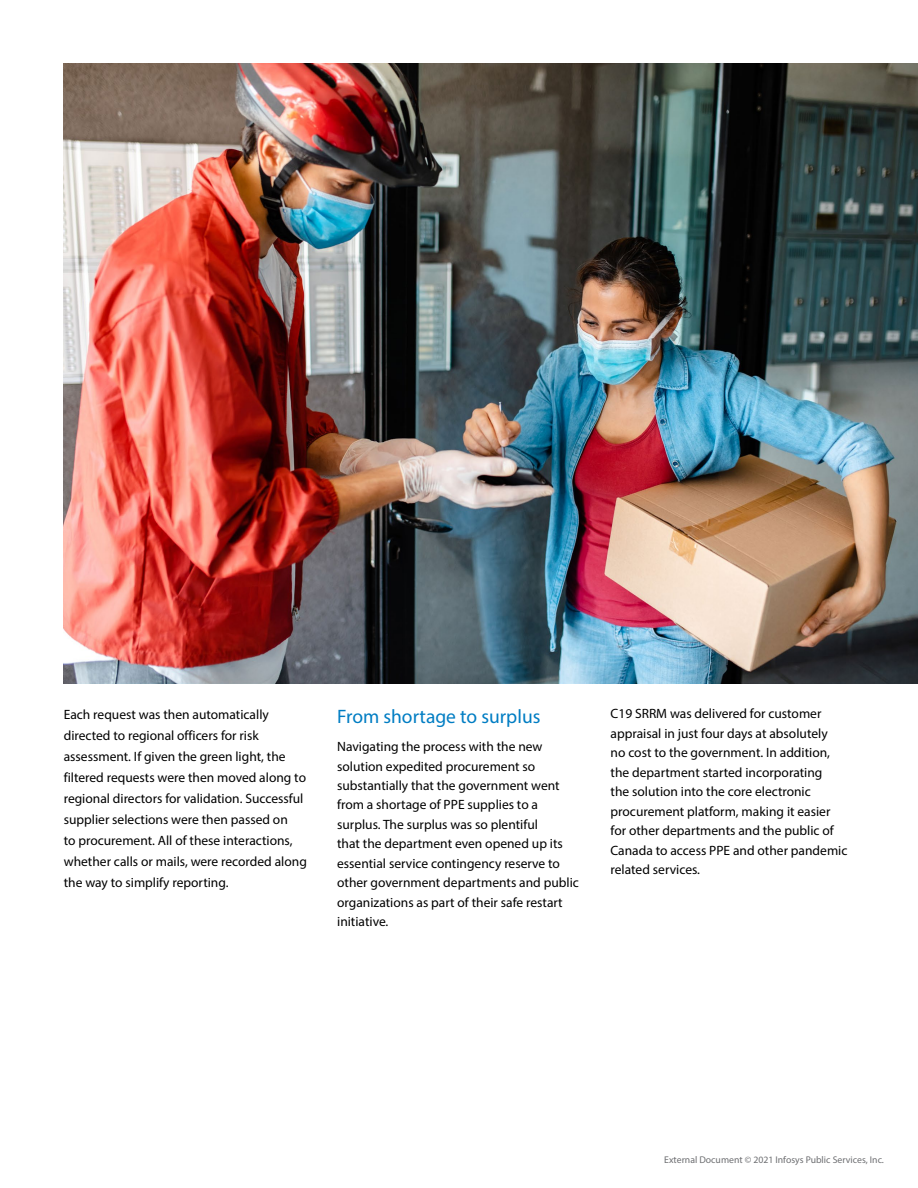
<style>
.page{position:relative;width:918px;height:1188px;background:#fff}
.page>*{position:absolute;margin:0;border:0;box-sizing:border-box;transform-origin:0 0}
.t1{font:19.5px "Myriad Pro";color:#007dc3}
.t2{font:13.5px/19.5px "Myriad Pro";color:#000}
.t3{font:9.75px "Myriad Pro";color:#6d6e71}
</style>
<div class="page">
<img style="left:64px;top:64px;width:854px;height:619px">
<p class="t2" style="left:64px;top:703px;width:245px;line-height:21px">Each request was then automatically directed to regional officers for risk assessment. If given the green light, the filtered requests were then moved along to regional directors for validation. Successful supplier selections were then passed on<br>to procurement. All of these interactions, whether calls or mails, were recorded along the way to simplify reporting.</p>
<h1 class="t1" style="left:337px;top:704px;width:205px">From shortage to surplus</h1>
<p class="t2" style="left:337px;top:737px;width:243px">Navigating the process with the new solution expedited procurement so substantially that the government went from a shortage of PPE supplies to a surplus. The surplus was so plentiful<br>that the department even opened up its essential service contingency reserve to other government departments and public organizations as part of their safe restart initiative.</p>
<p class="t2" style="left:611px;top:704px;width:238px">C19 SRRM was delivered for customer appraisal in just four days at absolutely<br>no cost to the government. In addition, the department started incorporating<br>the solution into the core electronic procurement platform, making it easier for other departments and the public of Canada to access PPE and other pandemic related services.</p>
<p class="t3" style="left:664px;top:1154px;width:221px">External Document © 2021 Infosys Public Services, Inc.</p>
</div>
